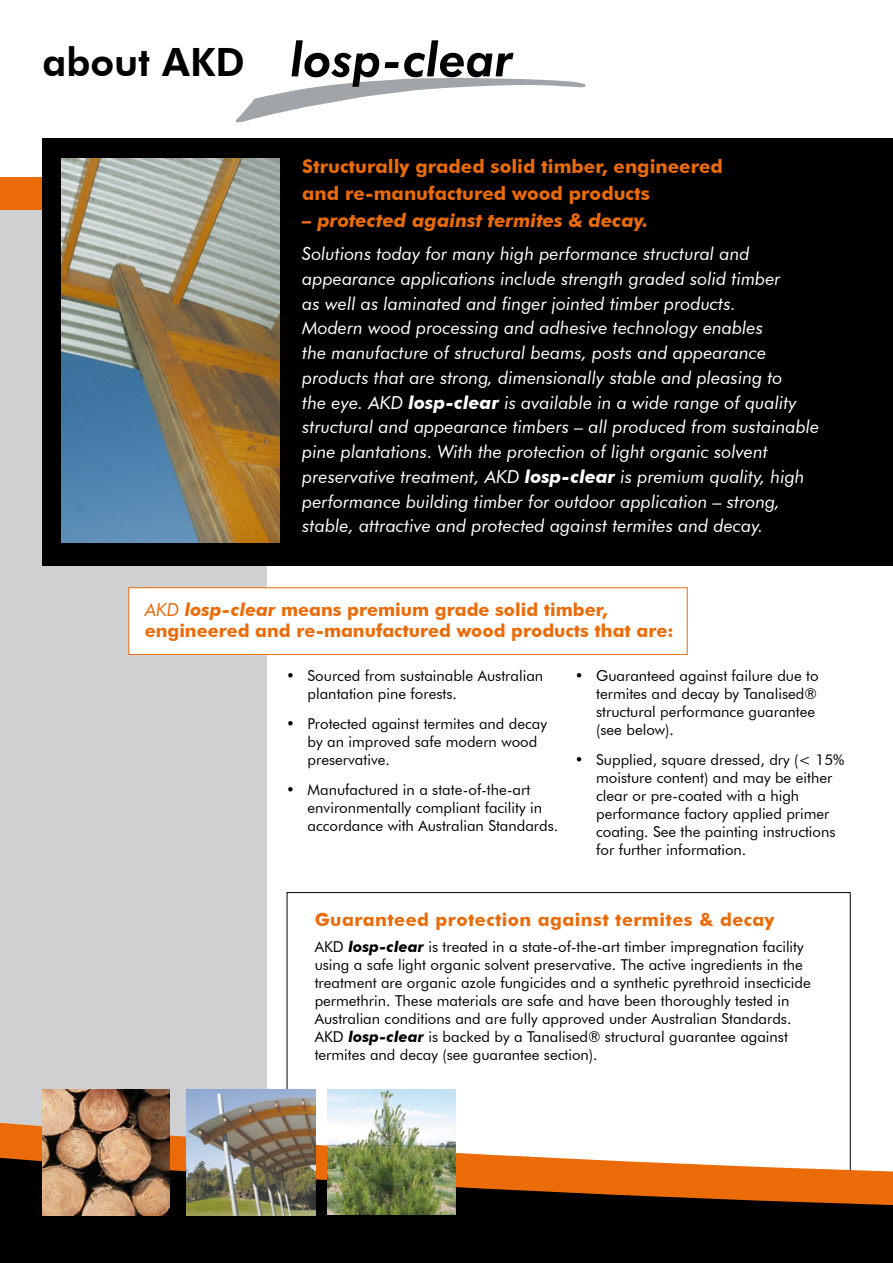
<style>
.page{position:relative;width:893px;height:1263px;background:#fff}
.page>*{position:absolute;margin:0;border:0;box-sizing:border-box;transform-origin:0 0}
.t1{font:800 39px "Futura BT";color:#000}
.t2{font:700 18.75px/27px "Futura BT";color:#eb6b09}
.t3{font:italic 700 18.75px "Futura BT";color:#eb6b09}
.t4{font:italic 18px/24.8px "Futura BT";color:#fff}
.t5{font:700 18px/21px "Futura BT";color:#eb6b09}
.t6{font:700 18px "Futura BT";letter-spacing:.025em;color:#eb6b09}
.t7{font:15px/18px "Futura BT";color:#000}
.s1{font-weight:700}
.s2{font-weight:400;font-style:italic}
.s3{font-style:italic}
.s4{font-weight:700;font-style:italic}
</style>
<div class="page">
<div style="left:0;top:204px;width:266px;height:959px;background:#cfd0d1"></div>
<div style="left:0;top:177px;width:893px;height:32px;background:#eb6b09"></div>
<div style="left:43px;top:138px;width:850px;height:427px;background:#000"></div>
<svg style="left:0;top:1120px;width:851px;height:35px"></svg>
<svg style="left:0;top:1155px;width:893px;height:108px;background:#3e230e"></svg>
<svg style="left:235px;top:40px;width:351px;height:83px"></svg>
<div style="left:129px;top:588px;width:558px;height:66px;background:#fff"></div>
<div style="left:129px;top:587px;width:558px;height:68px;border:1px solid #eb6b09"></div>
<img style="left:327px;top:1089px;width:129px;height:125px">
<img style="left:187px;top:1089px;width:129px;height:126px">
<img style="left:43px;top:1089px;width:127px;height:126px">
<img style="left:61px;top:158px;width:218px;height:384px">
<h1 class="t1" style="left:43px;top:39px;width:204px">about AKD</h1>
<p class="t2" style="left:302px;top:153px;width:422px">Structurally graded solid timber, engineered and re-manufactured wood products</p>
<p class="t3" style="left:302px;top:209px;width:347px">– protected against termites &amp; decay.</p>
<p class="t4" style="left:302px;top:241px;width:519px">Solutions today for many high performance structural and appearance applications include strength graded solid timber<br>as well as laminated and finger jointed timber products.<br>Modern wood processing and adhesive technology enables<br>the manufacture of structural beams, posts and appearance products that are strong, dimensionally stable and pleasing to<br>the eye. AKD <span class="s1">losp-clear</span> is available in a wide range of quality structural and appearance timbers – all produced from sustainable pine plantations. With the protection of light organic solvent preservative treatment, AKD <span class="s1">losp-clear</span> is premium quality, high performance building timber for outdoor application – strong, stable, attractive and protected against termites and decay.</p>
<p class="t5" style="left:145px;top:598px;width:530px"><span class="s2">AKD</span> <span class="s3">losp-clear</span> means premium grade solid timber, engineered and re-manufactured wood products that are:</p>
<p class="t7" style="left:308px;top:666px;width:237px;text-indent:-21px">• Sourced from sustainable Australian plantation pine forests.</p>
<p class="t7" style="left:308px;top:714px;width:241px;text-indent:-21px">• Protected against termites and decay by an improved safe modern wood preservative.</p>
<p class="t7" style="left:308px;top:780px;width:252px;text-indent:-21px">• Manufactured in a state-of-the-art environmentally compliant facility in accordance with Australian Standards.</p>
<p class="t7" style="left:596px;top:666px;width:224px;text-indent:-21px">• Guaranteed against failure due to termites and decay by Tanalised® structural performance guarantee (see below).</p>
<p class="t7" style="left:596px;top:750px;width:250px;text-indent:-21px">• Supplied, square dressed, dry (&lt; 15% moisture content) and may be either clear or pre-coated with a high performance factory applied primer coating. See the painting instructions for further information.</p>
<p class="t6" style="left:315px;top:909px;width:461px">Guaranteed protection against termites &amp; decay</p>
<p class="t7" style="left:315px;top:937px;width:498px">AKD <span class="s4">losp-clear</span> is treated in a state-of-the-art timber impregnation facility using a safe light organic solvent preservative. The active ingredients in the treatment are organic azole fungicides and a synthetic pyrethroid insecticide permethrin. These materials are safe and have been thoroughly tested in Australian conditions and are fully approved under Australian Standards.<br>AKD <span class="s4">losp-clear</span> is backed by a Tanalised® structural guarantee against termites and decay (see guarantee section).</p>
</div>
